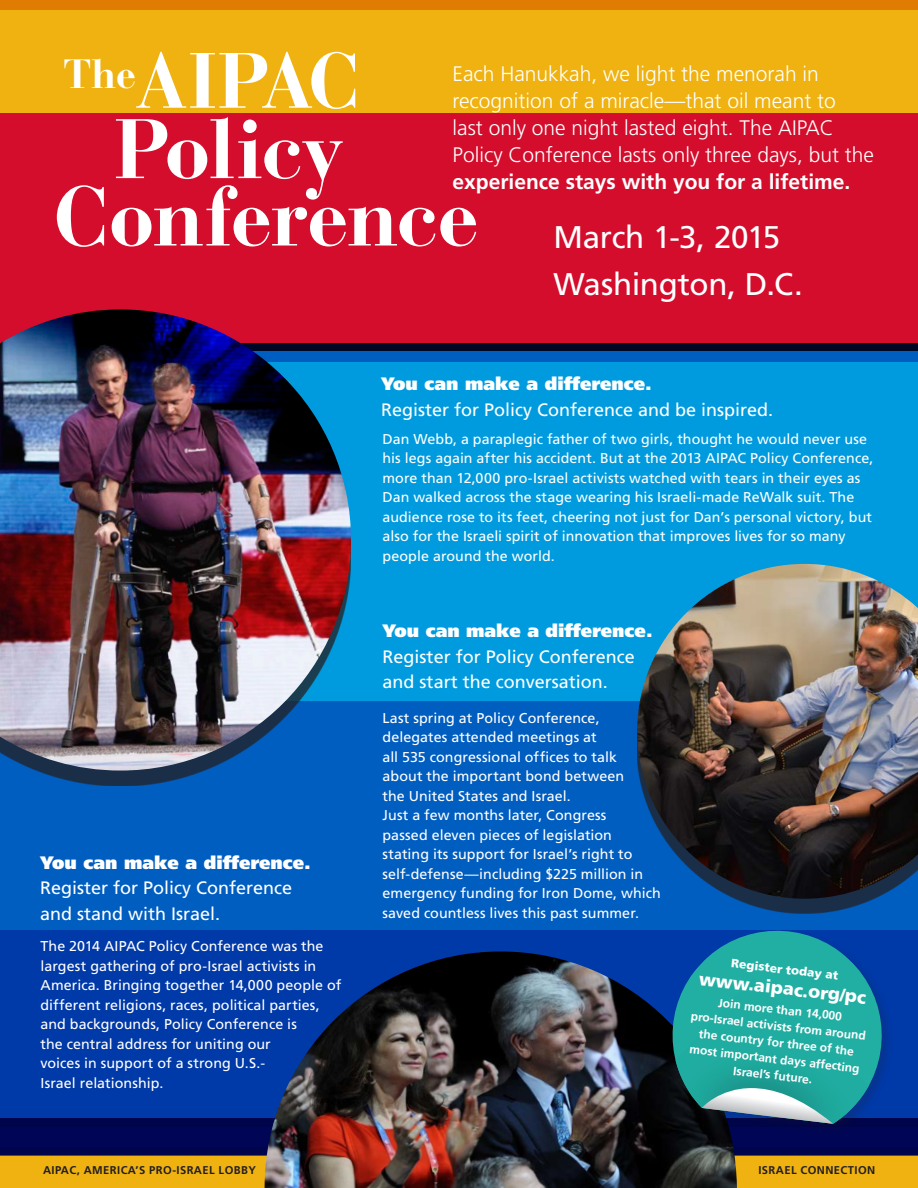
<style>
.page{position:relative;width:918px;height:1188px;background:#fff}
.page>*{position:absolute;margin:0;border:0;box-sizing:border-box;transform-origin:0 0}
.t1{font:700 83.7px/67.3px "Bauer Bodoni";letter-spacing:-.015em;color:#fff}
.t2{font:700 77.7px "Bauer Bodoni";letter-spacing:-.035em;color:#fff}
.t3{font:700 40.65px "Bauer Bodoni";color:#fff}
.t4{font:31.35px/47.7px "Frutiger";letter-spacing:-.01em;color:#fff}
.t5{font:300 21px/27px "Frutiger";color:#fff}
.t6{font:700 21px "Frutiger";color:#fff}
.t7{font:18px/25.5px "Frutiger";color:#fff}
.t8{font:900 18px "Frutiger";color:#fff}
.t9{font:900 18px "Frutiger";color:#fff}
.t10{font:14.25px/19.5px "Frutiger";letter-spacing:.005em;color:#fff}
.t11{font:700 12px/16.5px "Frutiger";color:#fff;text-align:center}
.t12{font:900 12px "Frutiger";color:#fff}
.t13{font:700 11.25px "Frutiger";letter-spacing:.035em;color:#231f20}
</style>
<div class="page">
<div style="left:0;top:582px;width:918px;height:589px;background:#009bde"></div>
<div style="left:0;top:249px;width:918px;height:261px;background:#d30d2b"></div>
<div style="left:0;top:351px;width:918px;height:240px;background:#009bde"></div>
<div style="left:0;top:0;width:918px;height:165px;background:#efb211"></div>
<div style="left:0;top:114px;width:918px;height:144px;background:#d30d2b"></div>
<div style="left:0;top:701px;width:918px;height:425px;background:#005ec1"></div>
<div style="left:0;top:930px;width:918px;height:258px;background:#0039a8"></div>
<div style="left:0;top:1118px;width:918px;height:70px;background:#000655"></div>
<div style="left:0;top:0;width:918px;height:10px;background:#e07c01"></div>
<div style="left:0;top:1156px;width:918px;height:32px;background:#efb211"></div>
<img style="left:265px;top:951px;width:472px;height:237px">
<svg style="left:351px;top:343px;width:567px;height:19px;background:#00397f"></svg>
<div style="left:0;top:324px;width:351px;height:462px;background:#231f20;opacity:.75"></div>
<img style="left:0;top:309px;width:351px;height:462px">
<div style="left:637px;top:579px;width:281px;height:335px;background:#231f20;opacity:.75"></div>
<img style="left:637px;top:564px;width:281px;height:335px">
<div style="left:670px;top:928px;width:224px;height:208px;background:#231f20;opacity:.2"></div>
<svg style="left:663px;top:928px;width:230px;height:196px"></svg>
<img style="left:676px;top:978px;width:193px;height:146px">
<svg style="left:702px;top:1088px;width:131px;height:36px;background:#7aa2aa"></svg>
<h2 class="t2" style="left:135px;top:34px;width:226px">AIPAC</h2>
<h1 class="t1" style="left:53px;top:116px;width:427px;text-indent:60px">Policy<br>Conference</h1>
<h3 class="t3" style="left:64px;top:50px;width:74px">The</h3>
<h3 class="t5" style="left:453px;top:60px;width:423px">Each Hanukkah, we light the menorah in recognition of a miracle—that oil meant to<br>last only one night lasted eight. The AIPAC Policy Conference lasts only three days, but the</h3>
<h3 class="t6" style="left:453px;top:169px;width:399px">experience stays with you for a lifetime.</h3>
<h3 class="t4" style="left:554px;top:213px;width:251px">March 1-3, 2015<br>Washington, D.C.</h3>
<p class="t8" style="left:381px;top:373px;width:272px">You can make a difference.</p>
<p class="t7" style="left:381px;top:397px;width:394px">Register for Policy Conference and be inspired.</p>
<p class="t10" style="left:382px;top:429px;width:492px">Dan Webb, a paraplegic father of two girls, thought he would never use his legs again after his accident. But at the 2013 AIPAC Policy Conference, more than 12,000 pro-Israel activists watched with tears in their eyes as Dan walked across the stage wearing his Israeli-made ReWalk suit. The audience rose to its feet, cheering not just for Dan’s personal victory, but also for the Israeli spirit of innovation that improves lives for so many people around the world.</p>
<p class="t8" style="left:40px;top:852px;width:272px">You can make a difference.</p>
<p class="t7" style="left:40px;top:875px;width:254px">Register for Policy Conference and stand with Israel.</p>
<p class="t10" style="left:40px;top:936px;width:302px">The 2014 AIPAC Policy Conference was the largest gathering of pro-Israel activists in America. Bringing together 14,000 people of different religions, races, political parties, and backgrounds, Policy Conference is<br>the central address for uniting our<br>voices in support of a strong U.S.-<br>Israel relationship.</p>
<p class="t8" style="left:383px;top:620px;width:272px">You can make a difference.</p>
<p class="t7" style="left:383px;top:644px;width:254px">Register for Policy Conference and start the conversation.</p>
<p class="t10" style="left:382px;top:708px;width:280px">Last spring at Policy Conference, delegates attended meetings at<br>all 535 congressional offices to talk<br>about the important bond between<br>the United States and Israel.<br>Just a few months later, Congress<br>passed eleven pieces of legislation stating its support for Israel’s right to self-defense—including $225 million in emergency funding for Iron Dome, which saved countless lives this past summer.</p>
<p class="t12" style="left:732px;top:956px;width:109px;rotate:6deg">Register today at</p>
<p class="t9" style="left:700px;top:968px;width:170px;rotate:6deg">www.aipac.org/pc</p>
<p class="t11" style="left:693px;top:992px;width:177px;rotate:6deg">Join more than 14,000 pro-Israel activists from around the country for three of the most important days affecting<br>Israel’s future.</p>
<p class="t13" style="left:43px;top:1164px;width:214px">AIPAC, AMERICA’S PRO-ISRAEL LOBBY</p>
<p class="t13" style="left:758px;top:1164px;width:118px">ISRAEL CONNECTION</p>
</div>
